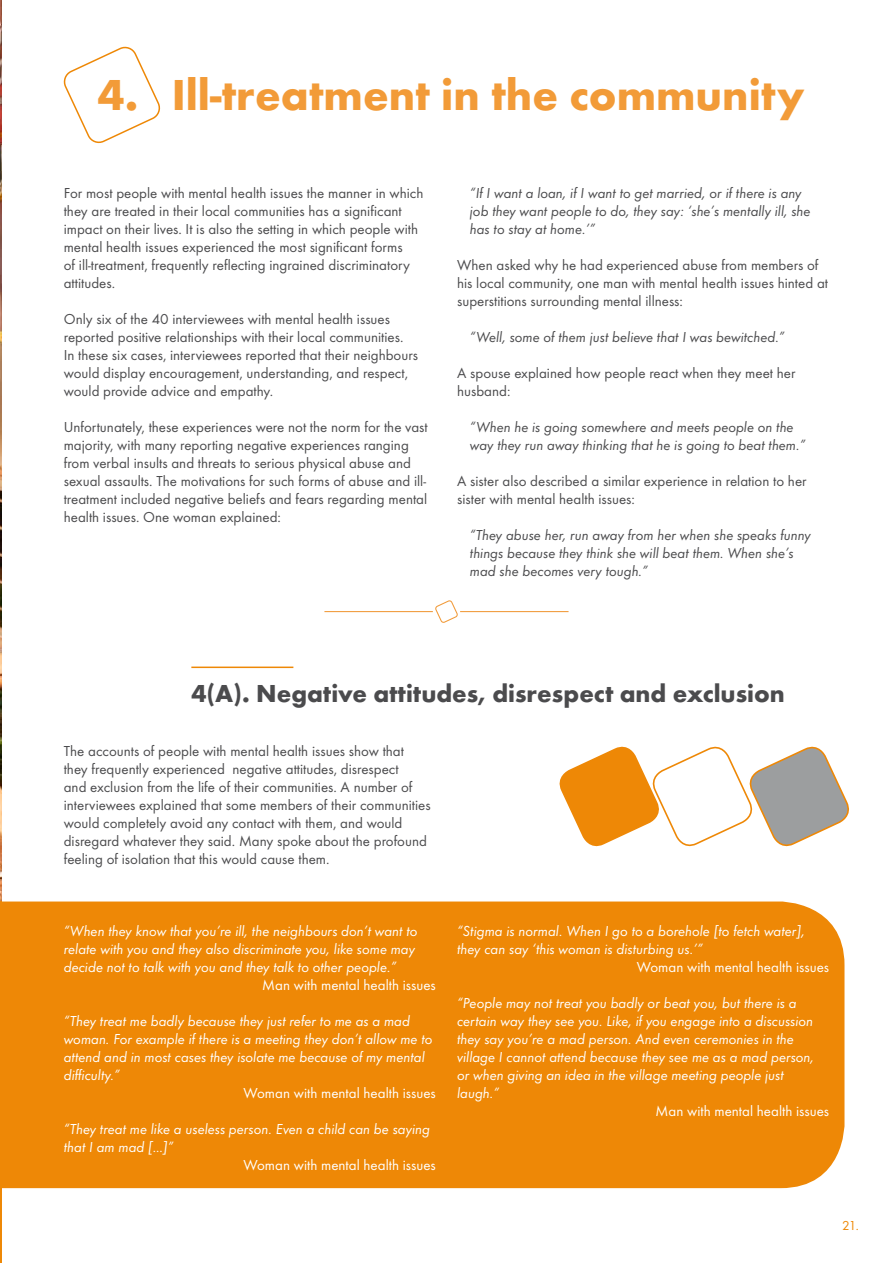
<style>
.page{position:relative;width:893px;height:1263px;background:#fff}
.page>*{position:absolute;margin:0;border:0;box-sizing:border-box;transform-origin:0 0}
.t1{font:700 45px "Futura TOT";color:#f29b38}
.t2{font:700 25.5px "Futura TOT";color:#4b4b4d}
.t3{font:15px/18px "Futura TOT";color:#4b4b4d}
.t4{font:15px/18px "Futura TOT Book Obli";color:#fff}
.t5{font:15px/18px "Futura TOT Book Obli";color:#4b4b4d}
.t6{font:15px "Futura TOT";color:#fff}
.t7{font:13.5px "Futura TOT";color:#ee8806}
</style>
<div class="page">
<img style="left:0;top:0;width:1px;height:901px">
<hr style="left:0;top:901px;width:1px;height:362px;background:#ee8806">
<div style="left:1px;top:901px;width:843px;height:287px;background:#ee8806"></div>
<hr style="left:191px;top:666px;width:102px;height:2px;background:#ee8806">
<svg style="left:324px;top:600px;width:245px;height:23px"></svg>
<svg style="left:63px;top:46px;width:98px;height:98px"></svg>
<svg style="left:559px;top:746px;width:290px;height:101px"></svg>
<h1 class="t1" style="left:98px;top:67px;width:708px">4. Ill-treatment in the community</h1>
<p class="t3" style="left:64px;top:184px;width:361px">For most people with mental health issues the manner in which they are treated in their local communities has a significant impact on their lives. It is also the setting in which people with mental health issues experienced the most significant forms<br>of ill-treatment, frequently reflecting ingrained discriminatory attitudes.</p>
<p class="t3" style="left:64px;top:310px;width:356px">Only six of the 40 interviewees with mental health issues reported positive relationships with their local communities.<br>In these six cases, interviewees reported that their neighbours would display encouragement, understanding, and respect, would provide advice and empathy.</p>
<p class="t3" style="left:64px;top:418px;width:365px">Unfortunately, these experiences were not the norm for the vast majority, with many reporting negative experiences ranging from verbal insults and threats to serious physical abuse and sexual assaults. The motivations for such forms of abuse and ill&shy;treatment included negative beliefs and fears regarding mental health issues. One woman explained:</p>
<p class="t5" style="left:470px;top:184px;width:342px">“If I want a loan, if I want to get married, or if there is any job they want people to do, they say: ‘she’s mentally ill, she has to stay at home.’”</p>
<p class="t3" style="left:457px;top:256px;width:372px">When asked why he had experienced abuse from members of his local community, one man with mental health issues hinted at superstitions surrounding mental illness:</p>
<p class="t5" style="left:470px;top:328px;width:316px">“Well, some of them just believe that I was bewitched.”</p>
<p class="t3" style="left:457px;top:364px;width:340px">A spouse explained how people react when they meet her husband:</p>
<p class="t5" style="left:470px;top:418px;width:337px">“When he is going somewhere and meets people on the way they run away thinking that he is going to beat them.”</p>
<p class="t3" style="left:457px;top:472px;width:351px">A sister also described a similar experience in relation to her sister with mental health issues:</p>
<p class="t5" style="left:470px;top:526px;width:342px">“They abuse her, run away from her when she speaks funny things because they think she will beat them. When she’s mad she becomes very tough.”</p>
<h2 class="t2" style="left:191px;top:678px;width:595px">4(A). Negative attitudes, disrespect and exclusion</h2>
<p class="t3" style="left:64px;top:742px;width:368px">The accounts of people with mental health issues show that they frequently experienced negative attitudes, disrespect<br>and exclusion from the life of their communities. A number of interviewees explained that some members of their communities would completely avoid any contact with them, and would disregard whatever they said. Many spoke about the profound feeling of isolation that this would cause them.</p>
<p class="t4" style="left:64px;top:922px;width:355px">“When they know that you’re ill, the neighbours don’t want to relate with you and they also discriminate you, like some may decide not to talk with you and they talk to other people.”</p>
<p class="t6" style="left:262px;top:976px;width:175px">Man with mental health issues</p>
<p class="t4" style="left:64px;top:1012px;width:370px">“They treat me badly because they just refer to me as a mad woman. For example if there is a meeting they don’t allow me to attend and in most cases they isolate me because of my mental difficulty.”</p>
<p class="t6" style="left:243px;top:1084px;width:194px">Woman with mental health issues</p>
<p class="t4" style="left:64px;top:1120px;width:368px">“They treat me like a useless person. Even a child can be saying that I am mad […]”</p>
<p class="t6" style="left:243px;top:1156px;width:194px">Woman with mental health issues</p>
<p class="t4" style="left:457px;top:922px;width:349px">“Stigma is normal. When I go to a borehole [to fetch water], they can say ‘this woman is disturbing us.’”</p>
<p class="t6" style="left:637px;top:958px;width:194px">Woman with mental health issues</p>
<p class="t4" style="left:457px;top:994px;width:359px">“People may not treat you badly or beat you, but there is a certain way they see you. Like, if you engage into a discussion they say you’re a mad person. And even ceremonies in the village I cannot attend because they see me as a mad person, or when giving an idea in the village meeting people just laugh.”</p>
<p class="t6" style="left:655px;top:1102px;width:175px">Man with mental health issues</p>
<p class="t7" style="left:842px;top:1218px;width:17px">21.</p>
</div>
